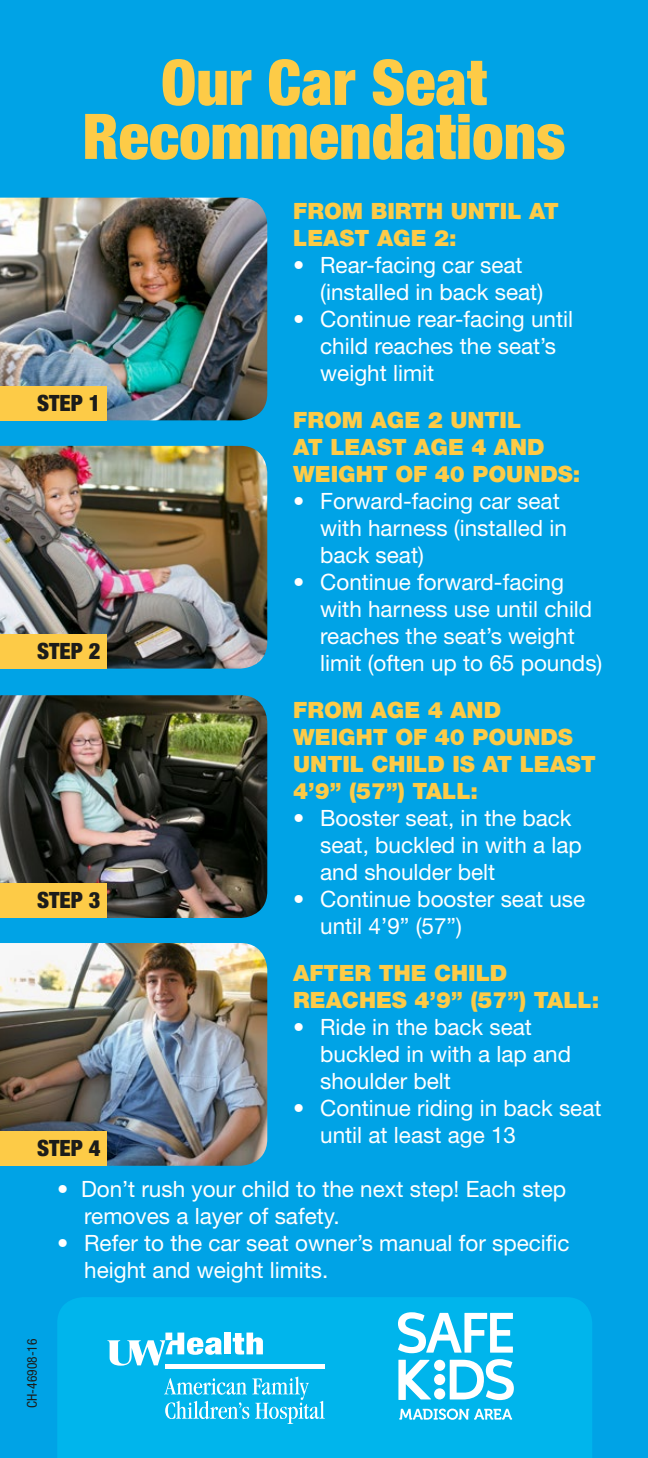
<style>
.page{position:relative;width:648px;height:1458px;background:#00a3e6}
.page>*{position:absolute;margin:0;border:0;box-sizing:border-box;transform-origin:0 0}
.t1{font:900 condensed 63px/54px "Helvetica Neue LT Std";color:#fdcb47;text-align:center}
.t2{font:22.5px/27px "Helvetica Neue LT Std";color:#fff}
.t3{font:900 22.5px/27px "Helvetica Neue LT Std";color:#fdcb47}
.t4{font:900 condensed 22.5px "Helvetica Neue LT Std";color:#1c1c1a}
.t5{font:condensed 13.5px "Helvetica Neue LT Std";color:#1c1c1a}
</style>
<div class="page">
<div style="left:57px;top:1297px;width:535px;height:161px;background:#00b5ec"></div>
<svg style="left:399px;top:1409px;width:113px;height:11px"></svg>
<svg style="left:398px;top:1359px;width:116px;height:41px;background:#7bd8f5"></svg>
<svg style="left:398px;top:1312px;width:115px;height:41px;background:#75d6f4"></svg>
<div style="left:165px;top:1364px;width:160px;height:5px;background:#fff"></div>
<div style="left:224px;top:1333px;width:7px;height:21px;background:#fff"></div>
<svg style="left:233px;top:1333px;width:30px;height:22px"></svg>
<svg style="left:107px;top:1333px;width:115px;height:33px;background:#66d2f3"></svg>
<svg style="left:164px;top:1376px;width:161px;height:48px;background:#33c3ef"></svg>
<img style="left:0;top:198px;width:267px;height:222px">
<img style="left:0;top:446px;width:267px;height:223px">
<img style="left:0;top:695px;width:267px;height:223px">
<img style="left:0;top:943px;width:267px;height:223px">
<div style="left:0;top:386px;width:106px;height:35px;background:#fdcb47"></div>
<div style="left:0;top:634px;width:106px;height:35px;background:#fdcb47"></div>
<div style="left:0;top:883px;width:106px;height:35px;background:#fdcb47"></div>
<div style="left:0;top:1131px;width:106px;height:35px;background:#fdcb47"></div>
<h1 class="t1" style="left:82px;top:55px;width:485px">Our Car Seat<br>Recommendations</h1>
<p class="t4" style="left:37px;top:389px;width:65px">STEP 1</p>
<p class="t4" style="left:37px;top:637px;width:65px">STEP 2</p>
<p class="t4" style="left:37px;top:886px;width:65px">STEP 3</p>
<p class="t4" style="left:37px;top:1134px;width:65px">STEP 4</p>
<p class="t3" style="left:293px;top:197px;width:267px">FROM BIRTH UNTIL AT<br>LEAST AGE 2:</p>
<p class="t2" style="left:320px;top:251px;width:224px;text-indent:-27px">• Rear-facing car seat (installed in back seat)</p>
<p class="t2" style="left:320px;top:305px;width:254px;text-indent:-27px">• Continue rear-facing until child reaches the seat’s weight limit</p>
<p class="t3" style="left:293px;top:406px;width:289px">FROM AGE 2 UNTIL<br>AT LEAST AGE 4 AND<br>WEIGHT OF 40 POUNDS:</p>
<p class="t2" style="left:320px;top:487px;width:248px;text-indent:-27px">• Forward-facing car seat with harness (installed in back seat)</p>
<p class="t2" style="left:320px;top:568px;width:284px;text-indent:-27px">• Continue forward-facing with harness use until child reaches the seat’s weight limit (often up to 65 pounds)</p>
<p class="t3" style="left:293px;top:697px;width:304px">FROM AGE 4 AND<br>WEIGHT OF 40 POUNDS<br>UNTIL CHILD IS AT LEAST<br>4’9” (57”) TALL:</p>
<p class="t2" style="left:320px;top:804px;width:263px;text-indent:-27px">• Booster seat, in the back seat, buckled in with a lap and shoulder belt</p>
<p class="t2" style="left:320px;top:885px;width:267px;text-indent:-27px">• Continue booster seat use until 4’9” (57”)</p>
<p class="t3" style="left:293px;top:960px;width:308px">AFTER THE CHILD<br>REACHES 4’9” (57”) TALL:</p>
<p class="t2" style="left:320px;top:1014px;width:252px;text-indent:-27px">• Ride in the back seat buckled in with a lap and shoulder belt</p>
<p class="t2" style="left:320px;top:1095px;width:283px;text-indent:-27px">• Continue riding in back seat until at least age 13</p>
<p class="t2" style="left:84px;top:1176px;width:483px;text-indent:-27px">• Don’t rush your child to the next step! Each step removes a layer of safety.</p>
<p class="t2" style="left:84px;top:1230px;width:487px;text-indent:-27px">• Refer to the car seat owner’s manual for specific height and weight limits.</p>
<p class="t5" style="left:24px;top:1408px;width:71px;rotate:-90deg">CH-46908-16</p>
</div>
